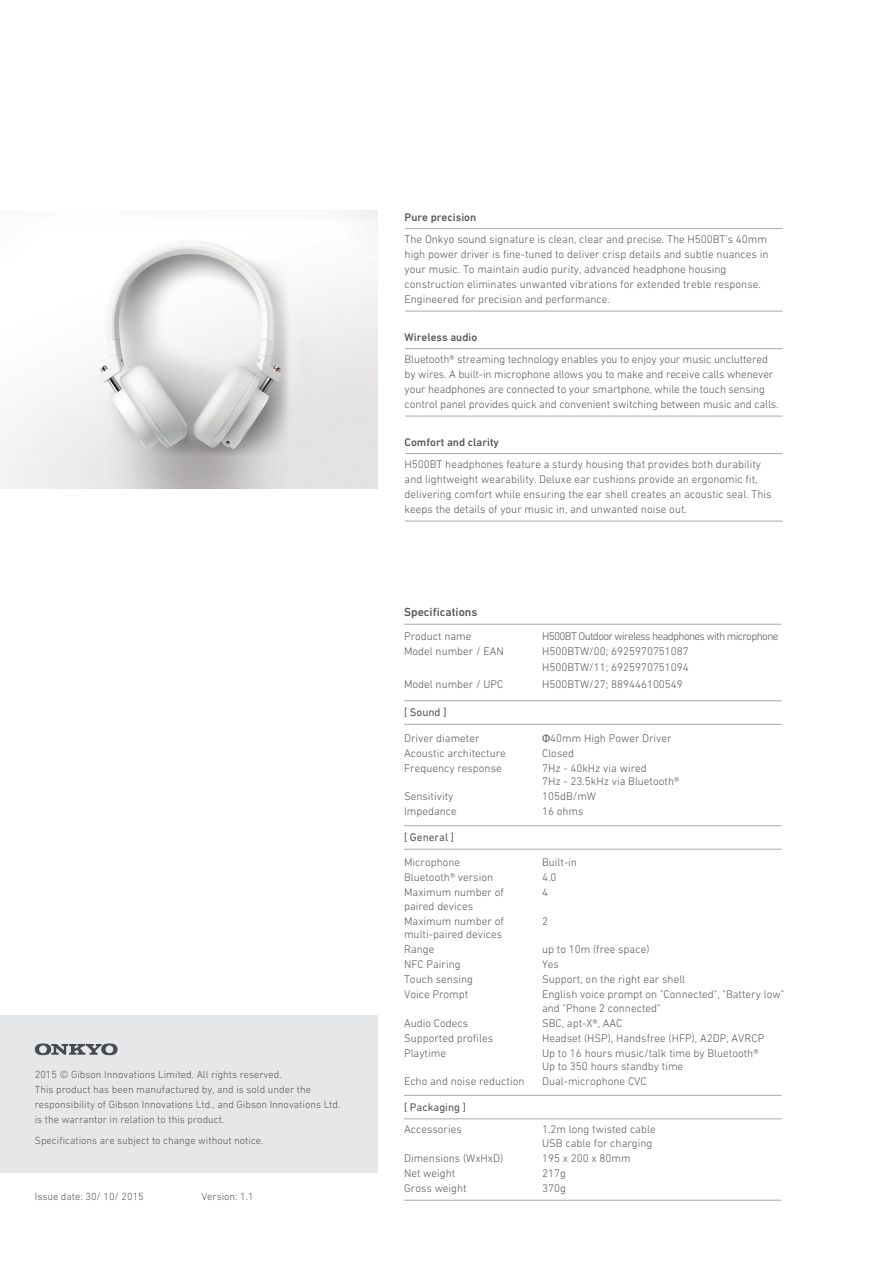
<style>
.page{position:relative;width:893px;height:1263px;background:#fff}
.page>*{position:absolute;margin:0;border:0;box-sizing:border-box;transform-origin:0 0}
.t1{font:500 12px "DIN Next CYR";color:#57585a}
.t2{font:300 11.25px/15px "DIN Next CYR";color:#57585a}
.t3{font:300 11.25px/15px "DIN Next CYR";letter-spacing:-.055em;color:#57585a}
.t4{font:500 11.25px "DIN Next CYR";color:#57585a}
.t5{font:11.25px "DIN Next CYR";color:#57585a}
.t6{font:300 10.5px/15px "DIN Next CYR";color:#57585a}
.s1{font-family:"Myriad Pro";font-weight:400}
</style>
<div class="page">
<hr style="left:405px;top:311px;width:378px;height:1px;background:#a8a9ad">
<hr style="left:405px;top:228px;width:378px;height:1px;background:#a8a9ad">
<hr style="left:405px;top:416px;width:378px;height:1px;background:#a8a9ad">
<hr style="left:405px;top:348px;width:378px;height:1px;background:#a8a9ad">
<hr style="left:405px;top:453px;width:378px;height:1px;background:#a8a9ad">
<hr style="left:405px;top:521px;width:378px;height:1px;background:#a8a9ad">
<img style="left:0;top:211px;width:377px;height:278px">
<hr style="left:404px;top:624px;width:378px;height:1px;background:#a8a9ad">
<hr style="left:404px;top:825px;width:378px;height:1px;background:#a8a9ad">
<hr style="left:404px;top:849px;width:378px;height:1px;background:#a8a9ad">
<hr style="left:404px;top:700px;width:378px;height:1px;background:#a8a9ad">
<hr style="left:404px;top:724px;width:378px;height:1px;background:#a8a9ad">
<hr style="left:404px;top:1095px;width:378px;height:1px;background:#a8a9ad">
<hr style="left:404px;top:1118px;width:378px;height:1px;background:#a8a9ad">
<hr style="left:404px;top:1200px;width:377px;height:1px;background:#a8a9ad">
<div style="left:0;top:1015px;width:377px;height:158px;background:#e6e7e9"></div>
<svg style="left:35px;top:1043px;width:83px;height:12px"></svg>
<p class="t6" style="left:35px;top:1067px;width:307px">2015 © Gibson Innovations Limited. All rights reserved.<br>This product has been manufactured by, and is sold under the responsibility of Gibson Innovations Ltd., and Gibson Innovations Ltd. is the warrantor in relation to this product.</p>
<p class="t6" style="left:35px;top:1133px;width:230px">Specifications are subject to change without notice.</p>
<p class="t6" style="left:35px;top:1189px;width:111px">Issue date: 30/ 10/ 2015</p>
<p class="t6" style="left:201px;top:1189px;width:54px">Version: 1.1</p>
<p class="t4" style="left:405px;top:211px;width:73px">Pure precision</p>
<p class="t2" style="left:405px;top:232px;width:365px">The Onkyo sound signature is clean, clear and precise. The H500BT’s 40mm high power driver is fine-tuned to deliver crisp details and subtle nuances in your music. To maintain audio purity, advanced headphone housing construction eliminates unwanted vibrations for extended treble response.<br>Engineered for precision and performance.</p>
<p class="t4" style="left:405px;top:330px;width:74px">Wireless audio</p>
<p class="t2" style="left:405px;top:352px;width:375px">Bluetooth® streaming technology enables you to enjoy your music uncluttered by wires. A built-in microphone allows you to make and receive calls whenever your headphones are connected to your smartphone, while the touch sensing control panel provides quick and convenient switching between music and calls.</p>
<p class="t4" style="left:405px;top:435px;width:96px">Comfort and clarity</p>
<p class="t2" style="left:405px;top:457px;width:369px">H500BT headphones feature a sturdy housing that provides both durability and lightweight wearability. Deluxe ear cushions provide an ergonomic fit, delivering comfort while ensuring the ear shell creates an acoustic seal. This keeps the details of your music in, and unwanted noise out.</p>
<p class="t1" style="left:404px;top:605px;width:75px">Specifications</p>
<p class="t2" style="left:404px;top:628px;width:101px">Product name<br>Model number / EAN</p>
<p class="t2" style="left:404px;top:676px;width:101px">Model number / UPC</p>
<p class="t5" style="left:404px;top:706px;width:44px">[ Sound ]</p>
<p class="t2" style="left:404px;top:730px;width:103px">Driver diameter<br>Acoustic architecture<br>Frequency response</p>
<p class="t2" style="left:404px;top:789px;width:54px">Sensitivity<br>Impedance</p>
<p class="t5" style="left:404px;top:830px;width:51px">[ General ]</p>
<p class="t2" style="left:404px;top:855px;width:101px">Microphone<br>Bluetooth® version<br>Maximum number of</p>
<p class="t2" style="left:404px;top:898px;width:101px">paired devices<br>Maximum number of</p>
<p class="t2" style="left:404px;top:927px;width:100px">multi-paired devices<br>Range<br>NFC Pairing<br>Touch sensing<br>Voice Prompt</p>
<p class="t2" style="left:404px;top:1015px;width:91px">Audio Codecs<br>Supported profiles<br>Playtime</p>
<p class="t2" style="left:404px;top:1074px;width:122px">Echo and noise reduction</p>
<p class="t5" style="left:404px;top:1100px;width:63px">[ Packaging ]</p>
<p class="t2" style="left:404px;top:1122px;width:59px">Accessories</p>
<p class="t2" style="left:404px;top:1150px;width:101px">Dimensions (WxHxD)<br>Net weight<br>Gross weight</p>
<p class="t3" style="left:542px;top:628px;width:238px">H500BT Outdoor wireless headphones with microphone<br>H500BTW/00; 6925970751087</p>
<p class="t2" style="left:542px;top:659px;width:148px;line-height:16.5px">H500BTW/11; 6925970751094<br>H500BTW/27; 889446100549</p>
<p class="t2" style="left:542px;top:730px;width:131px"><span class="s1">Φ</span>40mm High Power Driver<br>Closed<br>7Hz - 40kHz via wired</p>
<p class="t2" style="left:542px;top:774px;width:139px">7Hz - 23.5kHz via Bluetooth®<br>105dB/mW<br>16 ohms</p>
<p class="t2" style="left:542px;top:855px;width:36px">Built-in<br>4.0<br>4</p>
<p class="t2" style="left:542px;top:913px;width:7px">2</p>
<p class="t2" style="left:542px;top:942px;width:244px">up to 10m (free space)<br>Yes<br>Support, on the right ear shell<br>English voice prompt on "Connected", "Battery low"</p>
<p class="t2" style="left:542px;top:1000px;width:224px">and "Phone 2 connected"<br>SBC, apt-X®, AAC<br>Headset (HSP), Handsfree (HFP), A2DP, AVRCP<br>Up to 16 hours music/talk time by Bluetooth®</p>
<p class="t2" style="left:542px;top:1059px;width:143px">Up to 350 hours standby time<br>Dual-microphone CVC</p>
<p class="t2" style="left:542px;top:1122px;width:115px;line-height:13.5px">1.2m long twisted cable<br>USB cable for charging</p>
<p class="t2" style="left:542px;top:1150px;width:90px">195 x 200 x 80mm<br>217g<br>370g</p>
</div>
